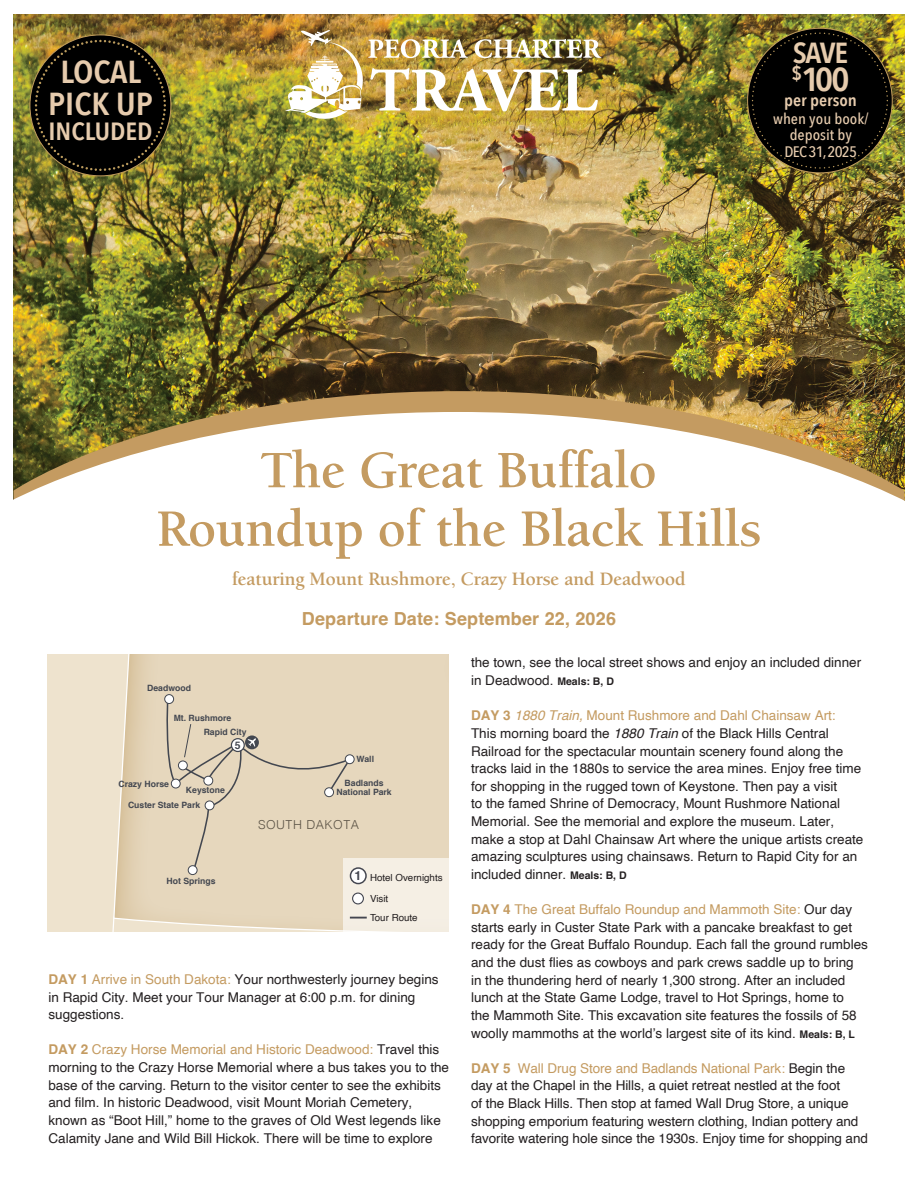
<style>
.page{position:relative;width:918px;height:1188px;background:#fff}
.page>*{position:absolute;margin:0;border:0;box-sizing:border-box;transform-origin:0 0}
.t1{font:700 54px/58.5px "Berkeley Oldstyle IT Cby BT";color:#c49b61;text-align:center}
.t2{font:600 33.15px "Avenir Next Condensed";color:#e6cbad;scale:1.09 1}
.t3{font:600 31.8px/31.5px "Avenir Next Condensed";color:#e6cbad;text-align:center;scale:1.09 1}
.t4{font:600 28.95px "Avenir Next Condensed";color:#e6cbad;scale:1.09 1}
.t5{font:600 24.9px "Avenir Next Condensed";color:#e6cbad;scale:1.09 1}
.t6{font:700 19.5px "Berkeley Oldstyle IT Cby BT";color:#c49b61}
.t7{font:700 18px "Helvetica";letter-spacing:.01em;color:#c49b61}
.t8{font:600 16.5px "Avenir Next Condensed";color:#e6cbad;scale:1.09 1}
.t9{font:500 15.15px/16.5px "Avenir Next Condensed";color:#e6cbad;text-align:center;scale:1.09 1}
.t10{font:500 15.15px "Avenir Next Condensed";letter-spacing:-.05em;color:#e6cbad;scale:1.09 1}
.t11{font:13.5px/17.7px "Helvetica";color:#231f20}
.t12{font:13.5px "Helvetica";color:#c49b61}
.t13{font:300 12.3px "Helvetica";letter-spacing:.04em;color:#5a5245}
.t14{font:700 10.35px "Helvetica";color:#434750}
.t15{font:9.75px/20.4px "Helvetica";color:#231f20}
.t16{font:700 8.7px/9.3px "Helvetica";color:#434750;text-align:center}
.s1{font-weight:700;font-size:12.6px;color:#444650}
.s2{font-weight:700;color:#c49b61}
.s3{color:#c49b61}
.s4{font-weight:700;font-size:10.5px}
.s5{font-weight:700}
.s6{font-style:italic}
</style>
<div class="page">
<img style="left:14px;top:14px;width:890px;height:377px">
<img style="left:14px;top:391px;width:890px;height:21px">
<svg style="left:13px;top:412px;width:892px;height:395px"></svg>
<svg style="left:48px;top:655px;width:400px;height:277px"></svg>
<img style="left:285px;top:30px;width:316px;height:89px">
<svg style="left:33px;top:38px;width:134px;height:134px"></svg>
<svg style="left:751px;top:32px;width:138px;height:137px"></svg>
<p class="t3" style="left:48px;top:55px;width:97px">LOCAL<br>PICK UP</p>
<p class="t5" style="left:48px;top:110px;width:97px">INCLUDED</p>
<p class="t4" style="left:793px;top:27px;width:53px">SAVE</p>
<p class="t2" style="left:791px;top:51px;width:55px"><sup>$</sup>100</p>
<p class="t8" style="left:784px;top:86px;width:68px">per person</p>
<p class="t9" style="left:773px;top:110px;width:89px">when you book/ deposit by</p>
<p class="t10" style="left:785px;top:142px;width:68px">DEC 31, 2025</p>
<p class="t1" style="left:156px;top:440px;width:607px">The Great Buffalo<br>Roundup of the Black Hills</p>
<p class="t6" style="left:232px;top:567px;width:455px">featuring Mount Rushmore, Crazy Horse and Deadwood</p>
<p class="t7" style="left:302px;top:607px;width:316px">Departure Date: September 22, 2026</p>
<p class="t16" style="left:147px;top:684px;width:45px">Deadwood</p>
<p class="t16" style="left:174px;top:714px;width:59px">Mt. Rushmore</p>
<p class="t16" style="left:204px;top:728px;width:44px">Rapid City</p>
<p class="t14" style="left:235px;top:738px;width:7px">5</p>
<p class="t16" style="left:118px;top:780px;width:52px">Crazy Horse</p>
<p class="t16" style="left:128px;top:801px;width:74px">Custer State Park</p>
<p class="t16" style="left:186px;top:786px;width:40px">Keystone</p>
<p class="t16" style="left:167px;top:876px;width:51px">Hot Springs</p>
<p class="t16" style="left:357px;top:755px;width:19px">Wall</p>
<p class="t16" style="left:336px;top:779px;width:57px">Badlands<br>National Park</p>
<p class="t13" style="left:258px;top:815px;width:102px">SOUTH DAKOTA</p>
<p class="t15" style="left:370px;top:868px;width:74px;text-indent:-16px"><span class="s1">1</span> Hotel Overnights<br>Visit</p>
<p class="t15" style="left:370px;top:908px;width:49px">Tour Route</p>
<p class="t11" style="left:48px;top:971px;width:392px"><span class="s2">DAY 1</span> <span class="s3">Arrive in South Dakota:</span> Your northwesterly journey begins in Rapid City. Meet your Tour Manager at 6:00 p.m. for dining suggestions.</p>
<p class="t11" style="left:48px;top:1041px;width:402px"><span class="s2">DAY 2</span> <span class="s3">Crazy Horse Memorial and Historic Deadwood:</span> Travel this morning to the Crazy Horse Memorial where a bus takes you to the base of the carving. Return to the visitor center to see the exhibits and film. In historic Deadwood, visit Mount Moriah Cemetery, known as “Boot Hill,” home to the graves of Old West legends like Calamity Jane and Wild Bill Hickok. There will be time to explore</p>
<p class="t11" style="left:471px;top:654px;width:392px">the town, see the local street shows and enjoy an included dinner in Deadwood. <span class="s4">Meals: B, D</span></p>
<p class="t12" style="left:471px;top:705px;width:366px"><span class="s5">DAY 3</span> <span class="s6">1880 Train,</span> Mount Rushmore and Dahl Chainsaw Art:</p>
<p class="t11" style="left:471px;top:725px;width:394px">This morning board the <span class="s6">1880 Train</span> of the Black Hills Central Railroad for the spectacular mountain scenery found along the tracks laid in the 1880s to service the area mines. Enjoy free time for shopping in the rugged town of Keystone. Then pay a visit<br>to the famed Shrine of Democracy, Mount Rushmore National Memorial. See the memorial and explore the museum. Later, make a stop at Dahl Chainsaw Art where the unique artists create amazing sculptures using chainsaws. Return to Rapid City for an included dinner. <span class="s4">Meals: B, D</span></p>
<p class="t11" style="left:471px;top:901px;width:398px"><span class="s2">DAY 4</span> <span class="s3">The Great Buffalo Roundup and Mammoth Site:</span> Our day starts early in Custer State Park with a pancake breakfast to get ready for the Great Buffalo Roundup. Each fall the ground rumbles and the dust flies as cowboys and park crews saddle up to bring<br>in the thundering herd of nearly 1,300 strong. After an included lunch at the State Game Lodge, travel to Hot Springs, home to<br>the Mammoth Site. This excavation site features the fossils of 58 woolly mammoths at the world’s largest site of its kind. <span class="s4">Meals: B, L</span></p>
<p class="t11" style="left:471px;top:1060px;width:398px"><span class="s2">DAY 5</span> <span class="s3">Wall Drug Store and Badlands National Park:</span> Begin the day at the Chapel in the Hills, a quiet retreat nestled at the foot<br>of the Black Hills. Then stop at famed Wall Drug Store, a unique shopping emporium featuring western clothing, Indian pottery and favorite watering hole since the 1930s. Enjoy time for shopping and</p>
</div>
